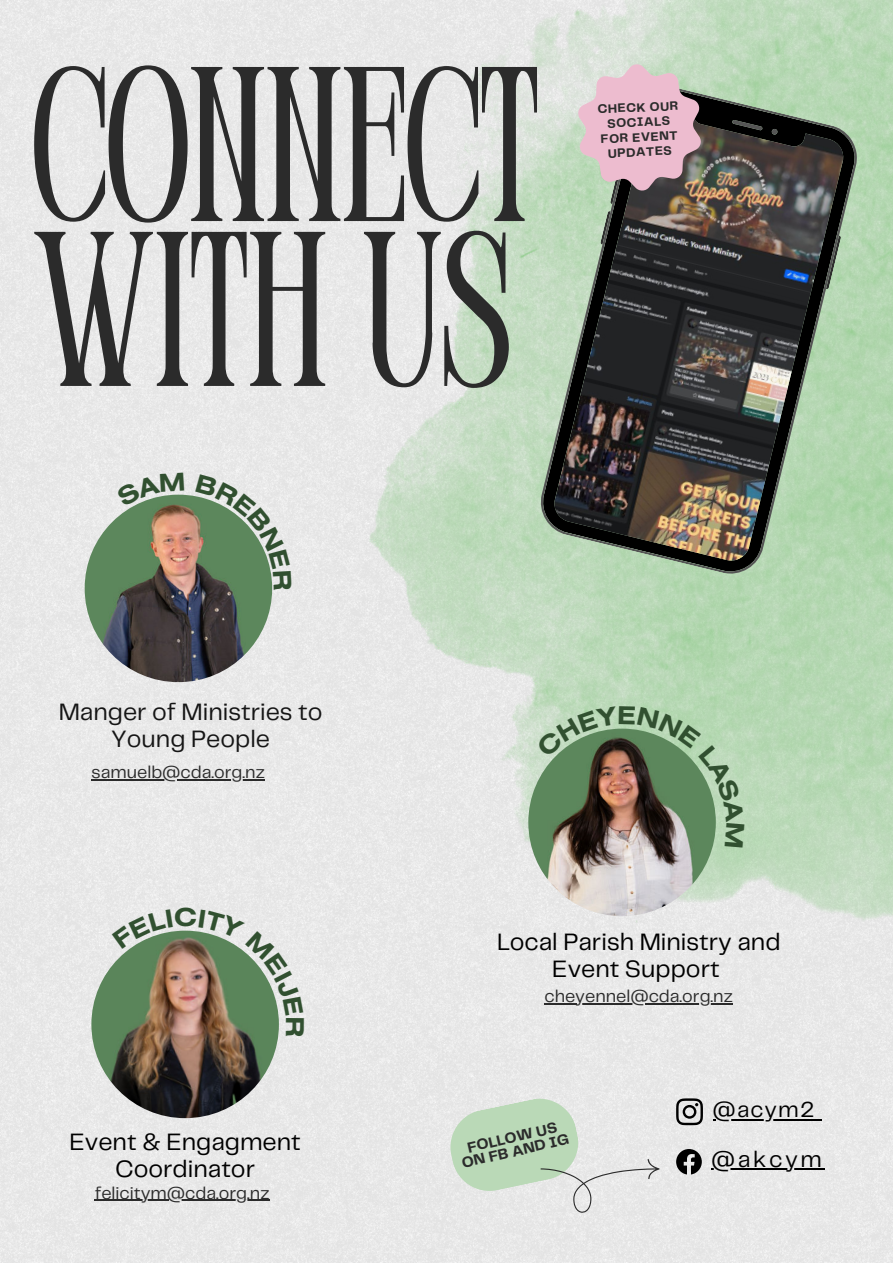
<style>
.page{position:relative;width:893px;height:1264px;background:#fff}
.page>*{position:absolute;margin:0;border:0;box-sizing:border-box;transform-origin:0 0}
.t1{font:condensed 220.05px/164.9px "Perandoryv 2";color:#2b2b2b}
.t2{font:24.6px/27px "Telegraf";color:#000;text-align:center}
.t3{font:24.6px/27px "Telegraf";color:#151515;text-align:center}
.t4{font:700 24.6px "Helios Ext";color:#315030}
.t5{font:23.25px "Telegraf";letter-spacing:.11em;color:#000}
.t6{font:22.5px "Telegraf";letter-spacing:.05em;color:#000}
.t7{font:17.7px "Telegraf";color:#2b2b2b}
.t8{font:700 15.3px/14px "Telegraf";color:#2b2b2b;text-align:center}
.t9{font:700 12.75px/14.9px "Telegraf";color:#2b2b2b;text-align:center}
</style>
<div class="page">
<div style="left:0;top:0;width:892px;height:1262px;background:#e8e8e8"></div>
<img style="left:368px;top:0;width:524px;height:1021px">
<img style="left:85px;top:494px;width:187px;height:188px;border-radius:50%">
<img style="left:91px;top:930px;width:188px;height:188px;border-radius:50%">
<img style="left:528px;top:728px;width:187px;height:188px;border-radius:50%">
<svg style="left:450px;top:1098px;width:209px;height:114px;background:#d4e0d3"></svg>
<hr style="left:712px;top:1118px;width:103px;height:2px;background:#000">
<svg style="left:815px;top:1118px;width:6px;height:2px"></svg>
<hr style="left:711px;top:1167px;width:113px;height:2px;background:#000">
<svg style="left:676px;top:1148px;width:25px;height:26px"></svg>
<svg style="left:676px;top:1098px;width:27px;height:27px"></svg>
<img style="left:537px;top:86px;width:320px;height:491px">
<svg style="left:576px;top:63px;width:126px;height:141px;background:#cab0b5"></svg>
<hr style="left:92px;top:779px;width:173px;height:1px;background:#2b2b2b">
<hr style="left:95px;top:1199px;width:175px;height:1px;background:#2b2b2b">
<hr style="left:544px;top:1003px;width:189px;height:1px;background:#2b2b2b">
<svg style="left:116px;top:472px;width:68px;height:35px;background:#ced5cd"></svg>
<svg style="left:195px;top:474px;width:97px;height:116px;background:#a4b5a3"></svg>
<svg style="left:535px;top:706px;width:209px;height:141px;background:#85977a"></svg>
<svg style="left:112px;top:909px;width:61px;height:40px;background:#cdd4cc"></svg>
<svg style="left:198px;top:909px;width:106px;height:106px;background:#b1b9aa"></svg>
<h1 class="t1" style="left:32px;top:81px;width:508px">CONNECT<br>WITH US</h1>
<p class="t9" style="left:597px;top:102px;width:82px;rotate:-3deg">CHECK OUR<br>SOCIALS<br>FOR EVENT<br>UPDATES</p>
<p class="t3" style="left:59px;top:698px;width:265px">Manger of Ministries to<br>Young People</p>
<p class="t7" style="left:92px;top:760px;width:175px">samuelb@cda.org.nz</p>
<p class="t4" style="left:174px;top:902px;width:25px">C</p>
<p class="t2" style="left:497px;top:927px;width:285px">Local Parish Ministry and<br>Event Support</p>
<p class="t4" style="left:310px;top:1016px;width:23px;rotate:90deg">R</p>
<p class="t2" style="left:69px;top:1127px;width:233px">Event &amp; Engagment<br>Coordinator</p>
<p class="t7" style="left:95px;top:1180px;width:176px">felicitym@cda.org.nz</p>
<p class="t7" style="left:544px;top:984px;width:190px">cheyennel@cda.org.nz</p>
<p class="t8" style="left:457px;top:1142px;width:111px;rotate:-13deg">FOLLOW US<br>ON FB AND IG</p>
<p class="t6" style="left:712px;top:1094px;width:103px">@acym2</p>
<p class="t5" style="left:711px;top:1143px;width:112px">@akcym</p>
</div>
